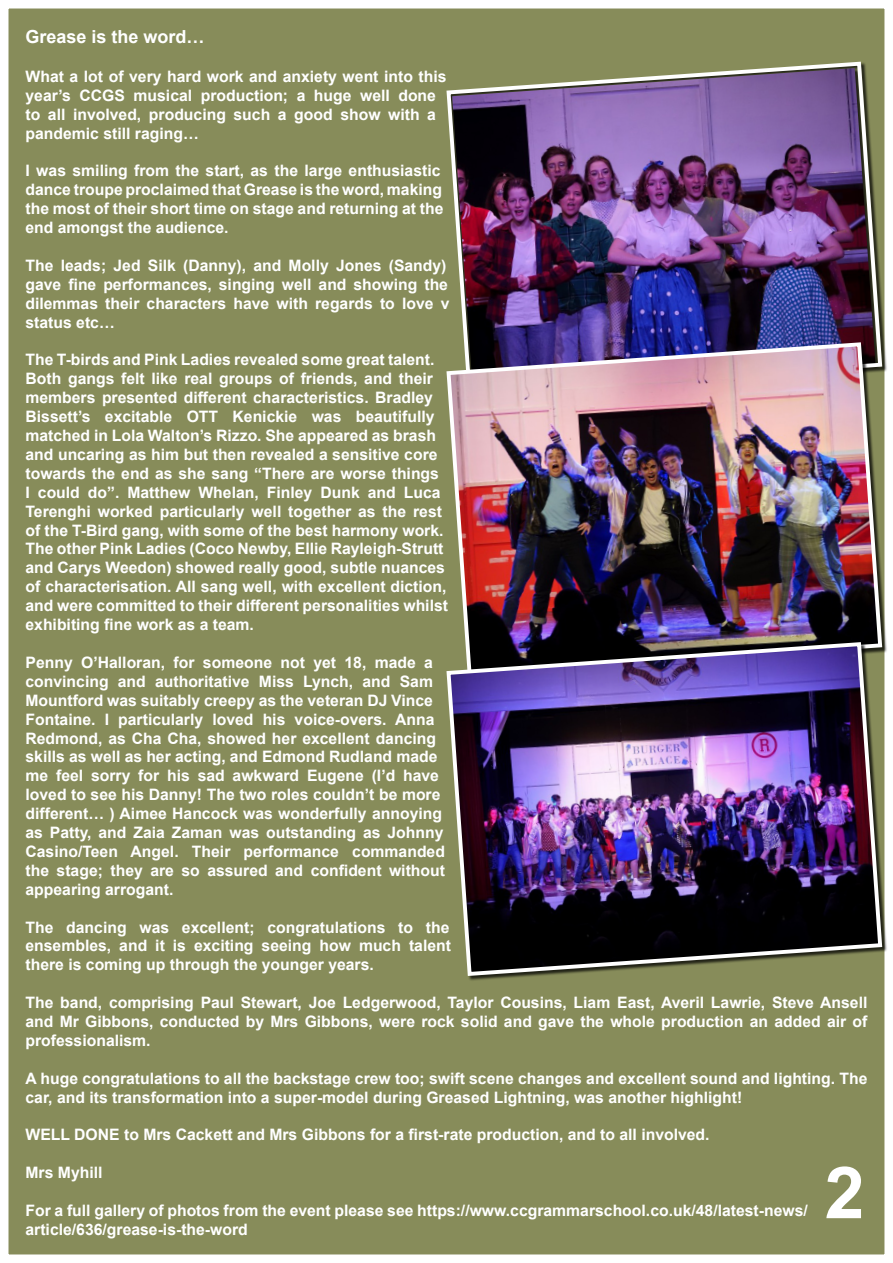
<style>
.page{position:relative;width:893px;height:1263px;background:#fff}
.page>*{position:absolute;margin:0;border:0;box-sizing:border-box;transform-origin:0 0}
.t1{font:700 72px "Arial";color:#fff}
.t2{font:700 18px "Arial";color:#fff}
.t3{font:700 15.75px/18.9px "Arial";color:#fff}
</style>
<div class="page">
<div style="left:4px;top:4px;width:885px;height:1255px;background:#878c5a"></div>
<div style="left:0;top:0;width:893px;height:1263px;border:9px solid #fff"></div>
<img style="left:446px;top:60px;width:438px;height:280px">
<img style="left:446px;top:340px;width:438px;height:300px">
<div style="left:447px;top:643px;width:441px;height:339px;background:#000;opacity:.75"></div>
<img style="left:446px;top:640px;width:438px;height:338px">
<p class="t2" style="left:26px;top:25px;width:181px">Grease is the word…</p>
<p class="t3" style="left:26px;top:67px;width:423px">What a lot of very hard work and anxiety went into this year’s CCGS musical production; a huge well done to all involved, producing such a good show with a pandemic still raging…</p>
<p class="t3" style="left:26px;top:162px;width:420px">I was smiling from the start, as the large enthusiastic dance troupe proclaimed that Grease is the word, making the most of their short time on stage and returning at the end amongst the audience.</p>
<p class="t3" style="left:26px;top:256px;width:425px">The leads; Jed Silk (Danny), and Molly Jones (Sandy) gave fine performances, singing well and showing the dilemmas their characters have with regards to love v status etc…</p>
<p class="t3" style="left:26px;top:351px;width:424px">The T-birds and Pink Ladies revealed some great talent.<br>Both gangs felt like real groups of friends, and their members presented different characteristics. Bradley Bissett’s excitable OTT Kenickie was beautifully matched in Lola Walton’s Rizzo. She appeared as brash and uncaring as him but then revealed a sensitive core towards the end as she sang “There are worse things<br>I could do”. Matthew Whelan, Finley Dunk and Luca Terenghi worked particularly well together as the rest of the T-Bird gang, with some of the best harmony work.<br>The other Pink Ladies (Coco Newby, Ellie Rayleigh-Strutt and Carys Weedon) showed really good, subtle nuances of characterisation. All sang well, with excellent diction, and were committed to their different personalities whilst exhibiting fine work as a team.</p>
<p class="t3" style="left:26px;top:653px;width:421px">Penny O’Halloran, for someone not yet 18, made a convincing and authoritative Miss Lynch, and Sam Mountford was suitably creepy as the veteran DJ Vince Fontaine. I particularly loved his voice-overs. Anna Redmond, as Cha Cha, showed her excellent dancing skills as well as her acting, and Edmond Rudland made me feel sorry for his sad awkward Eugene (I’d have loved to see his Danny! The two roles couldn’t be more different… ) Aimee Hancock was wonderfully annoying as Patty, and Zaia Zaman was outstanding as Johnny Casino/Teen Angel. Their performance commanded the stage; they are so assured and confident without appearing arrogant.</p>
<p class="t3" style="left:26px;top:918px;width:427px;text-align:justify">The dancing was excellent; congratulations to the ensembles, and it is exciting seeing how much talent there is coming up through the younger years.</p>
<p class="t3" style="left:26px;top:994px;width:843px;text-align:justify">The band, comprising Paul Stewart, Joe Ledgerwood, Taylor Cousins, Liam East, Averil Lawrie, Steve Ansell and Mr Gibbons, conducted by Mrs Gibbons, were rock solid and gave the whole production an added air of professionalism.</p>
<p class="t3" style="left:26px;top:1069px;width:843px">A huge congratulations to all the backstage crew too; swift scene changes and excellent sound and lighting. The car, and its transformation into a super-model during Greased Lightning, was another highlight!</p>
<p class="t3" style="left:26px;top:1126px;width:686px">WELL DONE to Mrs Cackett and Mrs Gibbons for a first-rate production, and to all involved.</p>
<p class="t3" style="left:26px;top:1164px;width:79px">Mrs Myhill</p>
<p class="t3" style="left:26px;top:1201px;width:784px">For a full gallery of photos from the event please see https://www.ccgrammarschool.co.uk/48/latest-news/ article/636/grease-is-the-word</p>
<p class="t1" style="left:825px;top:1145px;width:42px">2</p>
</div>
